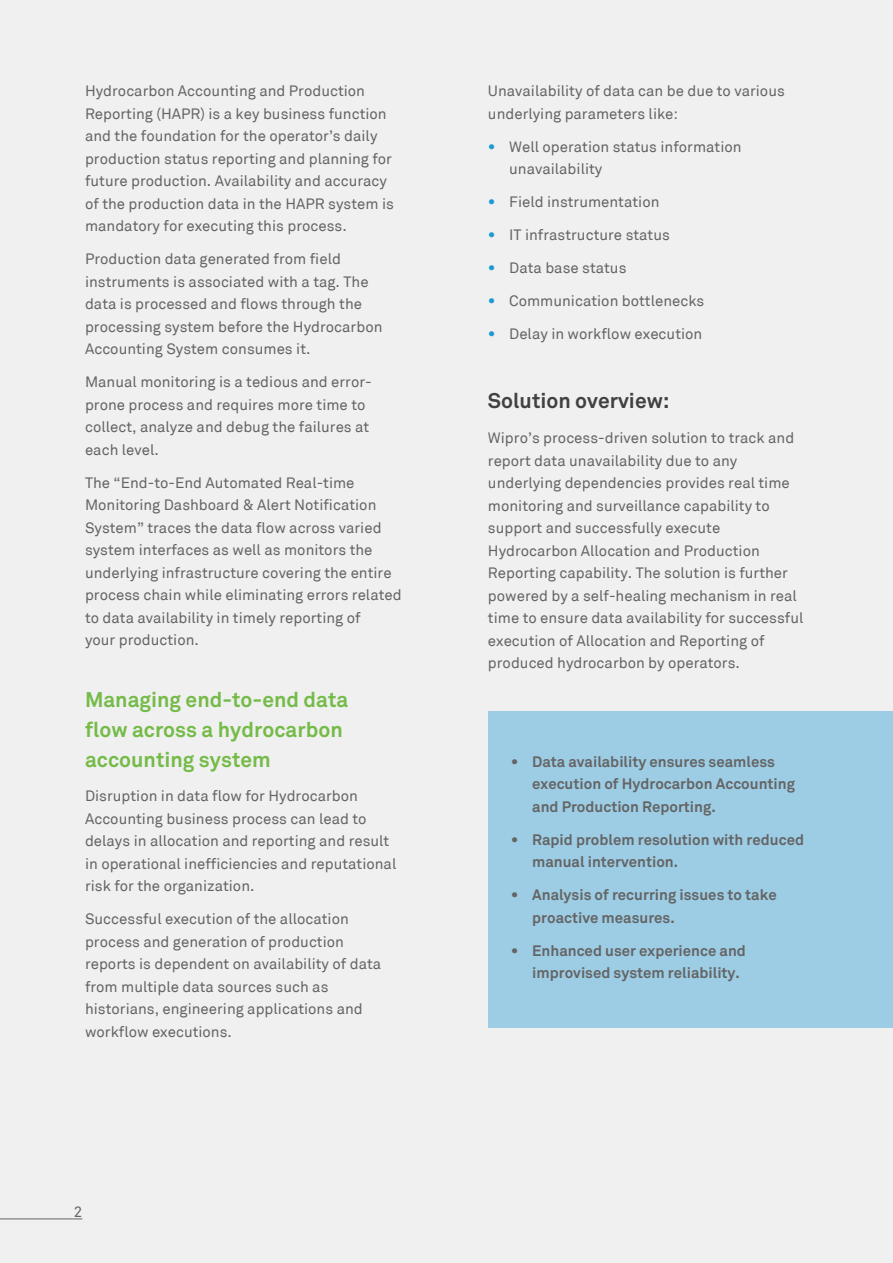
<style>
.page{position:relative;width:893px;height:1263px;background:#f0f0f0}
.page>*{position:absolute;margin:0;border:0;box-sizing:border-box;transform-origin:0 0}
.t1{font:700 21px/30px "Akkurat";color:#74bb48}
.t2{font:700 21px "Akkurat";color:#414042}
.t3{font:15px/22.5px "Akkurat";color:#656464}
.t4{font:700 15px/22.5px "Akkurat";color:#656464}
.t5{font:15px "Wipro Akkurat";color:#656464}
.s1{font-weight:700;font-size:18px;color:#1d9ad5}
.s2{font-size:18px}
</style>
<div class="page">
<hr style="left:0;top:1218px;width:74px;height:1px;background:#656464">
<div style="left:488px;top:711px;width:405px;height:316px;background:#9ccde5"></div>
<p class="t3" style="left:85px;top:80px;width:310px">Hydrocarbon Accounting and Production Reporting (HAPR) is a key business function and the foundation for the operator’s daily production status reporting and planning for future production. Availability and accuracy of the production data in the HAPR system is mandatory for executing this process.</p>
<p class="t3" style="left:85px;top:248px;width:299px">Production data generated from field instruments is associated with a tag. The data is processed and flows through the processing system before the Hydrocarbon Accounting System consumes it.</p>
<p class="t3" style="left:85px;top:371px;width:288px">Manual monitoring is a tedious and error&shy;prone process and requires more time to collect, analyze and debug the failures at each level.</p>
<p class="t3" style="left:85px;top:471px;width:318px">The “End-to-End Automated Real-time Monitoring Dashboard &amp; Alert Notification System” traces the data flow across varied system interfaces as well as monitors the underlying infrastructure covering the entire process chain while eliminating errors related to data availability in timely reporting of<br>your production.</p>
<h1 class="t1" style="left:85px;top:685px;width:265px">Managing end-to-end data flow across a hydrocarbon accounting system</h1>
<p class="t3" style="left:85px;top:785px;width:313px">Disruption in data flow for Hydrocarbon Accounting business process can lead to delays in allocation and reporting and result in operational inefficiencies and reputational risk for the organization.</p>
<p class="t3" style="left:85px;top:908px;width:298px">Successful execution of the allocation process and generation of production reports is dependent on availability of data from multiple data sources such as historians, engineering applications and workflow executions.</p>
<p class="t5" style="left:74px;top:1203px;width:10px">2</p>
<p class="t3" style="left:488px;top:80px;width:298px">Unavailability of data can be due to various underlying parameters like:</p>
<p class="t3" style="left:509px;top:135px;width:234px;text-indent:-21px"><span class="s1">•</span> Well operation status information unavailability</p>
<p class="t3" style="left:488px;top:191px;width:173px"><span class="s1">•</span> Field instrumentation</p>
<p class="t3" style="left:488px;top:224px;width:183px"><span class="s1">•</span> IT infrastructure status</p>
<p class="t3" style="left:488px;top:257px;width:140px"><span class="s1">•</span> Data base status</p>
<p class="t3" style="left:488px;top:290px;width:218px"><span class="s1">•</span> Communication bottlenecks</p>
<p class="t3" style="left:488px;top:323px;width:216px"><span class="s1">•</span> Delay in workflow execution</p>
<h1 class="t2" style="left:488px;top:388px;width:183px">Solution overview:</h1>
<p class="t3" style="left:488px;top:427px;width:317px">Wipro’s process-driven solution to track and report data unavailability due to any underlying dependencies provides real time monitoring and surveillance capability to support and successfully execute Hydrocarbon Allocation and Production Reporting capability. The solution is further powered by a self-healing mechanism in real time to ensure data availability for successful execution of Allocation and Reporting of produced hydrocarbon by operators.</p>
<p class="t4" style="left:532px;top:750px;width:264px;text-indent:-21px"><span class="s2">•</span> Data availability ensures seamless execution of Hydrocarbon Accounting and Production Reporting.</p>
<p class="t4" style="left:532px;top:828px;width:273px;text-indent:-21px"><span class="s2">•</span> Rapid problem resolution with reduced manual intervention.</p>
<p class="t4" style="left:532px;top:884px;width:246px;text-indent:-21px"><span class="s2">•</span> Analysis of recurring issues to take proactive measures.</p>
<p class="t4" style="left:532px;top:939px;width:215px;text-indent:-21px"><span class="s2">•</span> Enhanced user experience and improvised system reliability.</p>
</div>
